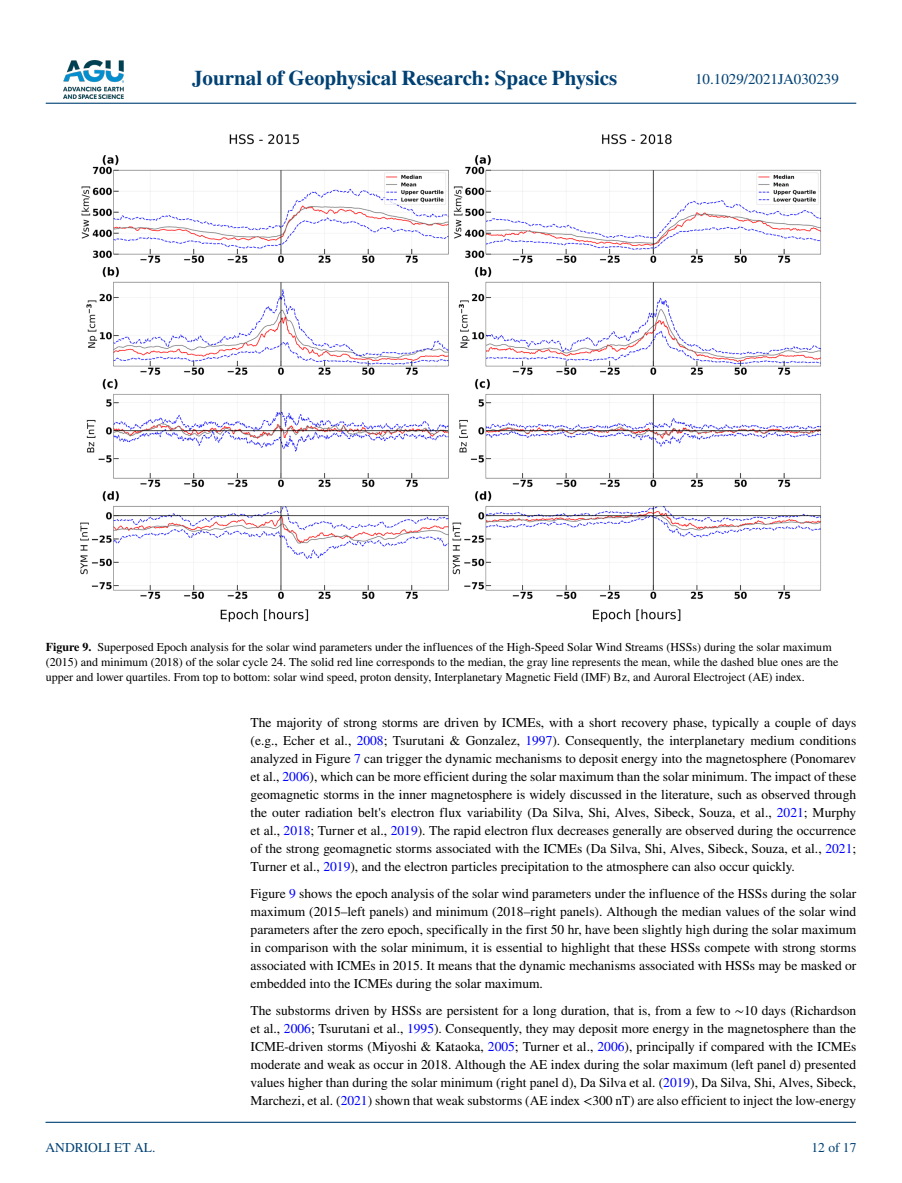
<style>
.page{position:relative;width:902px;height:1183px;background:#fff}
.page>*{position:absolute;margin:0;border:0;box-sizing:border-box;transform-origin:0 0}
.t1{font:700 21px "STIX";color:#004174}
.t2{font:15px "STIX";color:#004174}
.t3{font:13.5px/18px "STIX";color:#000;text-align:justify}
.t4{font:13.5px "STIX";color:#004174}
.t5{font:12px/15px "STIX";color:#000}
.s1{font-weight:700}
.s2{color:#00f}
</style>
<div class="page">
<img style="left:63px;top:60px;width:60px;height:39px">
<hr style="left:46px;top:103px;width:810px;height:1px;background:#004174">
<hr style="left:45px;top:1121px;width:810px;height:1px;background:#004174">
<img style="left:80px;top:134px;width:741px;height:488px">
<h1 class="t1" style="left:192px;top:66px;width:427px">Journal of Geophysical Research: Space Physics</h1>
<p class="t2" style="left:695px;top:69px;width:145px">10.1029/2021JA030239</p>
<p class="t5" style="left:46px;top:639px;width:794px"><span class="s1">Figure 9.</span> Superposed Epoch analysis for the solar wind parameters under the influences of the High-Speed Solar Wind Streams (HSSs) during the solar maximum (2015) and minimum (2018) of the solar cycle 24. The solid red line corresponds to the median, the gray line represents the mean, while the dashed blue ones are the upper and lower quartiles. From top to bottom: solar wind speed, proton density, Interplanetary Magnetic Field (IMF) Bz, and Auroral Electroject (AE) index.</p>
<p class="t4" style="left:45px;top:1138px;width:111px">ANDRIOLI ET AL.</p>
<p class="t3" style="left:250px;top:714px;width:607px">The majority of strong storms are driven by ICMEs, with a short recovery phase, typically a couple of days (e.g., Echer et al., <span class="s2">2008</span>; Tsurutani &amp; Gonzalez, <span class="s2">1997</span>). Consequently, the interplanetary medium conditions analyzed in Figure <span class="s2">7</span> can trigger the dynamic mechanisms to deposit energy into the magnetosphere (Ponomarev et al., <span class="s2">2006</span>), which can be more efficient during the solar maximum than the solar minimum. The impact of these geomagnetic storms in the inner magnetosphere is widely discussed in the literature, such as observed through the outer radiation belt's electron flux variability (Da Silva, Shi, Alves, Sibeck, Souza, et al., <span class="s2">2021</span>; Murphy et al., <span class="s2">2018</span>; Turner et al., <span class="s2">2019</span>). The rapid electron flux decreases generally are observed during the occurrence of the strong geomagnetic storms associated with the ICMEs (Da Silva, Shi, Alves, Sibeck, Souza, et al., <span class="s2">2021</span>; Turner et al., <span class="s2">2019</span>), and the electron particles precipitation to the atmosphere can also occur quickly.</p>
<p class="t3" style="left:250px;top:884px;width:607px">Figure <span class="s2">9</span> shows the epoch analysis of the solar wind parameters under the influence of the HSSs during the solar maximum (2015–left panels) and minimum (2018–right panels). Although the median values of the solar wind parameters after the zero epoch, specifically in the first 50 hr, have been slightly high during the solar maximum in comparison with the solar minimum, it is essential to highlight that these HSSs compete with strong storms associated with ICMEs in 2015. It means that the dynamic mechanisms associated with HSSs may be masked or embedded into the ICMEs during the solar maximum.</p>
<p class="t3" style="left:250px;top:1001px;width:607px">The substorms driven by HSSs are persistent for a long duration, that is, from a few to ∼10 days (Richardson et al., <span class="s2">2006</span>; Tsurutani et al., <span class="s2">1995</span>). Consequently, they may deposit more energy in the magnetosphere than the ICME-driven storms (Miyoshi &amp; Kataoka, <span class="s2">2005</span>; Turner et al., <span class="s2">2006</span>), principally if compared with the ICMEs moderate and weak as occur in 2018. Although the AE index during the solar maximum (left panel d) presented values higher than during the solar minimum (right panel d), Da Silva et al. (<span class="s2">2019</span>), Da Silva, Shi, Alves, Sibeck, Marchezi, et al. (<span class="s2">2021</span>) shown that weak substorms (AE index &lt;300 nT) are also efficient to inject the low-energy</p>
<p class="t4" style="left:811px;top:1138px;width:46px">12 of 17</p>
</div>
